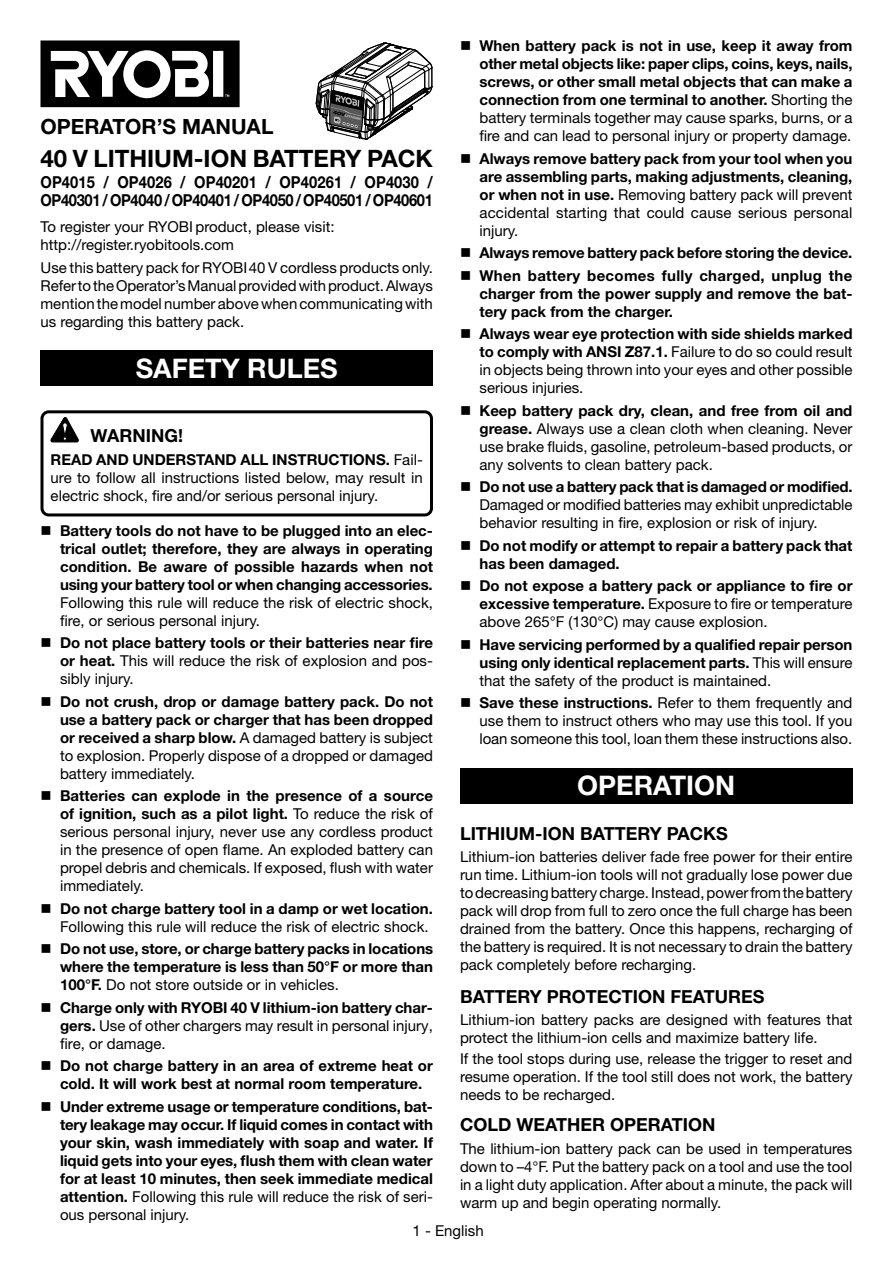
<style>
.page{position:relative;width:893px;height:1263px;background:#fff}
.page>*{position:absolute;margin:0;border:0;box-sizing:border-box;transform-origin:0 0}
.HEADING{font:700 27px "Helvetica Neue LT Std";color:#fff}
.Heading_2{font:700 24px "Helvetica Neue LT Std";color:#000}
.Heading_2-2{font:700 21px "Helvetica Neue LT Std";color:#000}
.Heading_2-3{font:700 18px "Helvetica Neue LT Std";color:#000}
.Warning{font:700 18px "Helvetica Neue LT Std";color:#000}
.Heading_2-4{font:700 16.5px/18.8px "Helvetica Neue LT Std";letter-spacing:-.025em;color:#000;scale:.89 1}
.Body_text{font:15px/18px "Helvetica Neue LT Std";color:#000;text-align:justify}
.t1{font:700 15px/18px "Helvetica Neue LT Std";color:#000;text-align:justify}
.Warning_text{font:15px/18px "Helvetica Neue LT Std";color:#000;text-align:justify}
.s1{font-weight:700}
.s2{font-weight:400}
</style>
<div class="page">
<div style="left:41px;top:41px;width:199px;height:66px;background:#000"></div>
<div style="left:213px;top:51px;width:10px;height:46px;background:#fff"></div>
<svg style="left:51px;top:50px;width:158px;height:48px"></svg>
<div style="left:40px;top:350px;width:393px;height:36px;background:#000"></div>
<div style="left:40px;top:410px;width:393px;height:106px;border:3px solid #000;border-radius:7px"></div>
<svg style="left:51px;top:417px;width:28px;height:25px"></svg>
<div style="left:460px;top:768px;width:392px;height:36px;background:#000"></div>
<svg style="left:316px;top:43px;width:117px;height:97px"></svg>
<p class="Heading_2-2" style="left:40px;top:114px;width:234px">OPERATOR’S MANUAL</p>
<p class="Heading_2" style="left:40px;top:143px;width:394px">40 V LITHIUM-ION BATTERY PACK</p>
<p class="Heading_2-4" style="left:40px;top:172px;width:442px">OP4015 / OP4026 / OP40201 / OP40261 / OP4030 /<br>OP40301 / OP4040 / OP40401 / OP4050 / OP40501 / OP40601</p>
<p class="Body_text" style="left:40px;top:218px;width:296px">To register your RYOBI product, please visit: http://register.ryobitools.com</p>
<p class="Body_text" style="left:40px;top:258px;width:394px">Use this battery pack for RYOBI40 V cordless products only.<br>Refer to the Operator’s Manual provided with product. Always mention the model number above when communicating with us regarding this battery pack.</p>
<p class="HEADING" style="left:136px;top:352px;width:204px">SAFETY RULES</p>
<p class="Warning" style="left:91px;top:424px;width:94px">WARNING!</p>
<p class="Warning_text" style="left:51px;top:450px;width:374px"><span class="s1">READ AND UNDERSTAND ALL INSTRUCTIONS.</span> Fail&shy;ure to follow all instructions listed below, may result in electric shock, fire and/or serious personal injury.</p>
<p class="t1" style="left:60px;top:521px;width:375px">Battery tools do not have to be plugged into an elec&shy;trical outlet; therefore, they are always in operating condition. Be aware of possible hazards when not using your battery tool or when changing accessories.<br><span class="s2">Following this rule will reduce the risk of electric shock, fire, or serious personal injury.</span></p>
<p class="t1" style="left:60px;top:634px;width:374px">Do not place battery tools or their batteries near fire or heat. <span class="s2">This will reduce the risk of explosion and pos&shy;sibly injury.</span></p>
<p class="t1" style="left:60px;top:692px;width:375px">Do not crush, drop or damage battery pack. Do not use a battery pack or charger that has been dropped or received a sharp blow. <span class="s2">A damaged battery is subject to explosion. Properly dispose of a dropped or damaged battery immediately.</span></p>
<p class="Body_text" style="left:60px;top:787px;width:375px"><span class="s1">Batteries can explode in the presence of a source of ignition, such as a pilot light.</span> To reduce the risk of serious personal injury, never use any cordless product in the presence of open flame. An exploded battery can propel debris and chemicals. If exposed, flush with water immediately.</p>
<p class="Body_text" style="left:60px;top:899px;width:374px"><span class="s1">Do not charge battery tool in a damp or wet location.<br></span>Following this rule will reduce the risk of electric shock.</p>
<p class="t1" style="left:60px;top:940px;width:375px">Do not use, store, or charge battery packs in locations where the temperature is less than 50°F or more than 100°F. <span class="s2">Do not store outside or in vehicles.</span></p>
<p class="Body_text" style="left:60px;top:998px;width:374px"><span class="s1">Charge only with RYOBI 40 V lithium-ion battery char&shy;gers.</span> Use of other chargers may result in personal injury, fire, or damage.</p>
<p class="t1" style="left:60px;top:1057px;width:374px">Do not charge battery in an area of extreme heat or cold. It will work best at normal room temperature.</p>
<p class="t1" style="left:60px;top:1097px;width:374px">Under extreme usage or temperature conditions, bat&shy;tery leakage may occur. If liquid comes in contact with your skin, wash immediately with soap and water. If liquid gets into your eyes, flush them with clean water for at least 10 minutes, then seek immediate medical attention. <span class="s2">Following this rule will reduce the risk of seri&shy;ous personal injury.</span></p>
<p class="t1" style="left:479px;top:37px;width:375px">When battery pack is not in use, keep it away from other metal objects like: paper clips, coins, keys, nails, screws, or other small metal objects that can make a connection from one terminal to another. <span class="s2">Shorting the battery terminals together may cause sparks, burns, or a fire and can lead to personal injury or property damage.</span></p>
<p class="t1" style="left:479px;top:149px;width:374px">Always remove battery pack from your tool when you are assembling parts, making adjustments, cleaning, or when not in use. <span class="s2">Removing battery pack will prevent accidental starting that could cause serious personal injury.</span></p>
<p class="t1" style="left:479px;top:244px;width:374px">Always remove battery pack before storing the device.</p>
<p class="t1" style="left:479px;top:266px;width:374px">When battery becomes fully charged, unplug the charger from the power supply and remove the bat&shy;tery pack from the charger.</p>
<p class="Body_text" style="left:479px;top:325px;width:375px"><span class="s1">Always wear eye protection with side shields marked to comply with ANSI Z87.1.</span> Failure to do so could result in objects being thrown into your eyes and other possible serious injuries.</p>
<p class="Body_text" style="left:479px;top:401px;width:374px"><span class="s1">Keep battery pack dry, clean, and free from oil and grease.</span> Always use a clean cloth when cleaning. Never use brake fluids, gasoline, petroleum-based products, or any solvents to clean battery pack.</p>
<p class="Body_text" style="left:479px;top:478px;width:375px"><span class="s1">Do not use a battery pack that is damaged or modified.<br></span>Damaged or modified batteries may exhibit unpredictable behavior resulting in fire, explosion or risk of injury.</p>
<p class="t1" style="left:479px;top:536px;width:374px">Do not modify or attempt to repair a battery pack that has been damaged.</p>
<p class="t1" style="left:479px;top:577px;width:375px">Do not expose a battery pack or appliance to fire or excessive temperature. <span class="s2">Exposure to fire or temperature above 265°F (130°C) may cause explosion.</span></p>
<p class="t1" style="left:479px;top:635px;width:374px">Have servicing performed by a qualified repair person using only identical replacement parts. <span class="s2">This will ensure that the safety of the product is maintained.</span></p>
<p class="Body_text" style="left:479px;top:694px;width:374px"><span class="s1">Save these instructions.</span> Refer to them frequently and use them to instruct others who may use this tool. If you loan someone this tool, loan them these instructions also.</p>
<p class="HEADING" style="left:577px;top:769px;width:159px">OPERATION</p>
<p class="Heading_2-3" style="left:460px;top:822px;width:269px">LITHIUM-ION BATTERY PACKS</p>
<p class="Body_text" style="left:460px;top:848px;width:394px">Lithium-ion batteries deliver fade free power for their entire run time. Lithium-ion tools will not gradually lose power due to decreasing battery charge. Instead, power from the battery pack will drop from full to zero once the full charge has been drained from the battery. Once this happens, recharging of the battery is required. It is not necessary to drain the battery pack completely before recharging.</p>
<p class="Heading_2-3" style="left:460px;top:985px;width:306px">BATTERY PROTECTION FEATURES</p>
<p class="Body_text" style="left:460px;top:1010px;width:394px">Lithium-ion battery packs are designed with features that protect the lithium-ion cells and maximize battery life.</p>
<p class="Body_text" style="left:460px;top:1050px;width:394px">If the tool stops during use, release the trigger to reset and resume operation. If the tool still does not work, the battery needs to be recharged.</p>
<p class="Heading_2-3" style="left:460px;top:1114px;width:257px">COLD WEATHER OPERATION</p>
<p class="Body_text" style="left:460px;top:1139px;width:394px">The lithium-ion battery pack can be used in temperatures down to –4°F. Put the battery pack on a tool and use the tool in a light duty application. After about a minute, the pack will warm up and begin operating normally.</p>
<p class="Body_text" style="left:413px;top:1221px;width:73px">1 - English</p>
</div>
